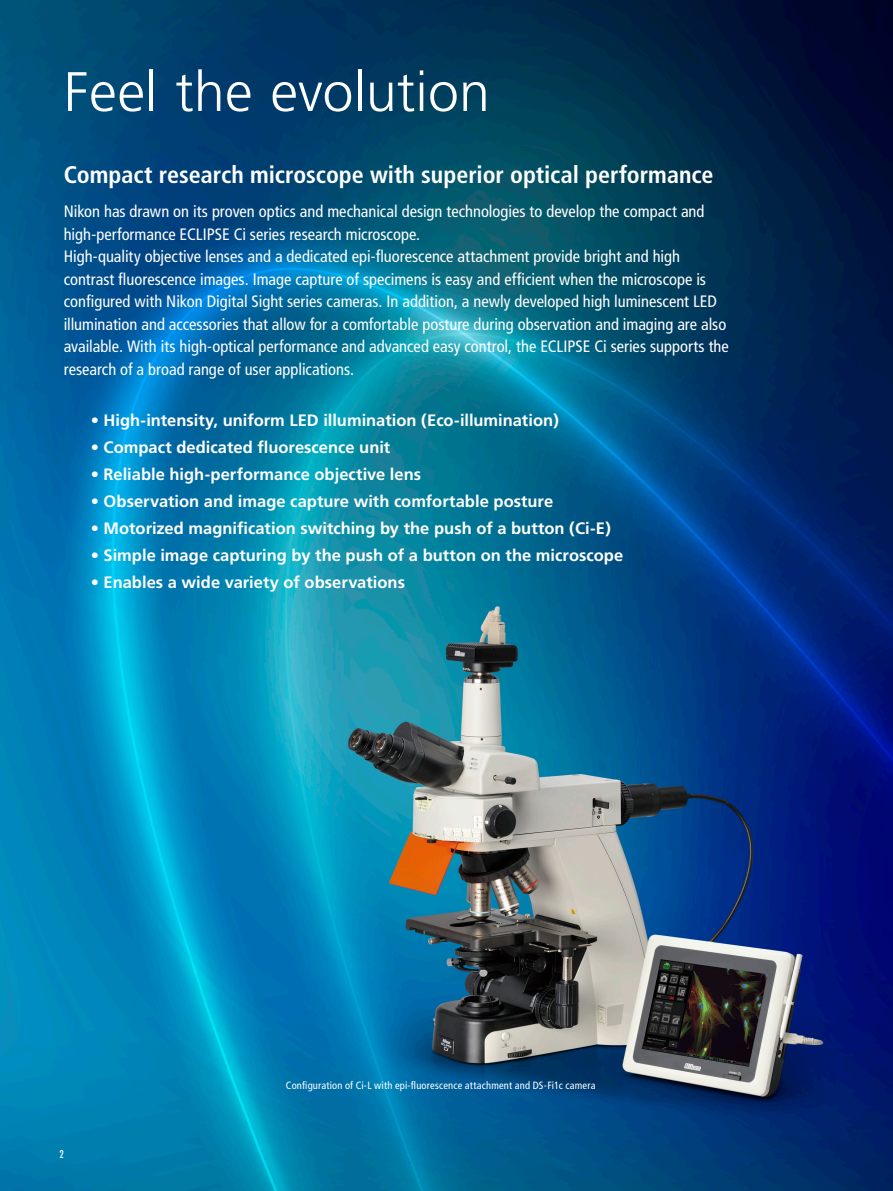
<style>
.page{position:relative;width:893px;height:1191px;background:#fff}
.page>*{position:absolute;margin:0;border:0;box-sizing:border-box;transform-origin:0 0}
.t1{font:300 55.5px "Frutiger";letter-spacing:.005em;color:#fff}
.t2{font:700 condensed 24px "Frutiger";color:#fff}
.t3{font:condensed 16.5px/22.5px "Frutiger";color:#fff}
.t4{font:700 16.5px "Frutiger";color:#fff}
.t5{font:condensed 10.5px "Frutiger";letter-spacing:.015em;color:#fff}
.t6{font:condensed 10.5px "Futura";color:#fff}
</style>
<div class="page">
<img style="left:0;top:0;width:893px;height:1191px">
<p class="t1" style="left:64px;top:60px;width:428px">Feel the evolution</p>
<p class="t2" style="left:64px;top:160px;width:651px">Compact research microscope with superior optical performance</p>
<p class="t3" style="left:64px;top:200px;width:642px">Nikon has drawn on its proven optics and mechanical design technologies to develop the compact and high-performance ECLIPSE Ci series research microscope.</p>
<p class="t3" style="left:64px;top:245px;width:667px">High-quality objective lenses and a dedicated epi-fluorescence attachment provide bright and high contrast fluorescence images. Image capture of specimens is easy and efficient when the microscope is configured with Nikon Digital Sight series cameras. In addition, a newly developed high luminescent LED illumination and accessories that allow for a comfortable posture during observation and imaging are also available. With its high-optical performance and advanced easy control, the ECLIPSE Ci series supports the research of a broad range of user applications.</p>
<p class="t4" style="left:91px;top:410px;width:470px">• High-intensity, uniform LED illumination (Eco-illumination)</p>
<p class="t4" style="left:91px;top:437px;width:301px">• Compact dedicated fluorescence unit</p>
<p class="t4" style="left:91px;top:464px;width:332px">• Reliable high-performance objective lens</p>
<p class="t4" style="left:91px;top:491px;width:464px">• Observation and image capture with comfortable posture</p>
<p class="t4" style="left:91px;top:518px;width:522px">• Motorized magnification switching by the push of a button (Ci-E)</p>
<p class="t4" style="left:91px;top:545px;width:534px">• Simple image capturing by the push of a button on the microscope</p>
<p class="t4" style="left:91px;top:572px;width:316px">• Enables a wide variety of observations</p>
<p class="t6" style="left:59px;top:1147px;width:6px">2</p>
<p class="t5" style="left:286px;top:1079px;width:311px">Configuration of Ci-L with epi-fluorescence attachment and DS-Fi1c camera</p>
</div>
